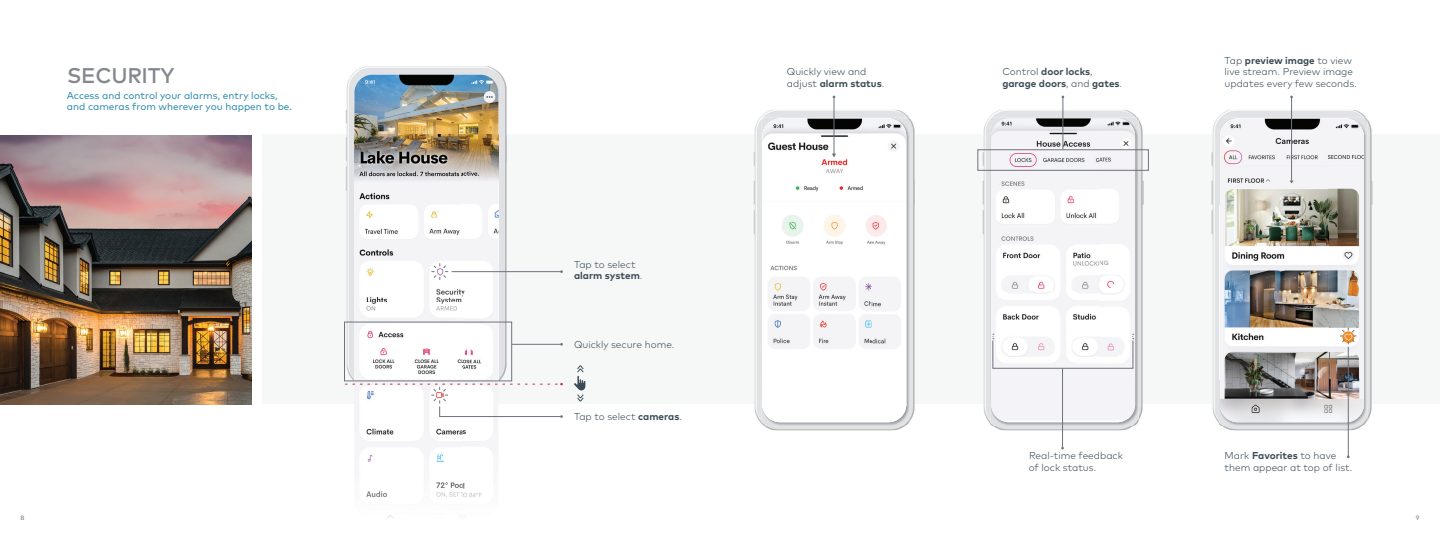
<style>
.page{position:relative;width:1440px;height:540px;background:#fff}
.page>*{position:absolute;margin:0;border:0;box-sizing:border-box;transform-origin:0 0}
.t1{font:500 21.25px "Mark Pro";letter-spacing:-.015em;color:#858790}
.t2{font:300 10px/11.2px "Mark Pro";color:#3a4b55}
.t3{font:10px/11.2px "Mark Pro";color:#2c8aab}
.t4{font:700 10px/11.2px "Mark Pro";color:#3a4b55}
.t5{font:6.25px "Mark Pro";color:#6d737d}
.s1{font-weight:700}
.s2{font-weight:300}
</style>
<div class="page">
<img style="left:0;top:135px;width:251px;height:270px">
<div style="left:262px;top:134px;width:1178px;height:270px;background:#f6f8f8"></div>
<img style="left:983px;top:110px;width:160px;height:320px">
<img style="left:982px;top:134px;width:162px;height:270px">
<img style="left:1212px;top:110px;width:160px;height:320px">
<img style="left:1211px;top:134px;width:161px;height:270px">
<img style="left:990px;top:134px;width:149px;height:270px">
<img style="left:991px;top:118px;width:144px;height:304px">
<img style="left:346px;top:66px;width:161px;height:256px">
<img style="left:354px;top:75px;width:144px;height:443px">
<img style="left:1219px;top:134px;width:148px;height:270px">
<img style="left:1220px;top:118px;width:144px;height:304px">
<img style="left:754px;top:110px;width:161px;height:320px">
<img style="left:754px;top:134px;width:161px;height:270px">
<img style="left:761px;top:134px;width:149px;height:270px">
<img style="left:762px;top:118px;width:144px;height:304px">
<hr style="left:1063px;top:97px;width:1px;height:53px;background:#6d737d">
<hr style="left:1348px;top:347px;width:1px;height:110px;background:#6d737d">
<svg style="left:431px;top:263px;width:18px;height:17px"></svg>
<svg style="left:977px;top:149px;width:172px;height:22px"></svg>
<hr style="left:1062px;top:369px;width:1px;height:79px;background:#6d737d">
<hr style="left:1291px;top:97px;width:1px;height:83px;background:#6d737d">
<svg style="left:1290px;top:180px;width:4px;height:3px"></svg>
<svg style="left:1339px;top:327px;width:18px;height:18px"></svg>
<hr style="left:452px;top:271px;width:110px;height:1px;background:#6d737d">
<svg style="left:574px;top:365px;width:11px;height:37px"></svg>
<svg style="left:344px;top:322px;width:219px;height:96px"></svg>
<hr style="left:834px;top:97px;width:1px;height:58px;background:#6d737d">
<h1 class="t1" style="left:67px;top:59px;width:109px">SECURITY</h1>
<p class="t3" style="left:67px;top:89px;width:227px">Access and control your alarms, entry locks, and cameras from wherever you happen to be.</p>
<p class="t2" style="left:574px;top:258px;width:70px">Tap to select <span class="s1">alarm system</span>.</p>
<p class="t2" style="left:574px;top:338px;width:102px">Quickly secure home.</p>
<p class="t2" style="left:574px;top:411px;width:109px">Tap to select <span class="s1">cameras</span>.</p>
<p class="t2" style="left:787px;top:65px;width:99px">Quickly view and adjust <span class="s1">alarm status</span>.</p>
<p class="t4" style="left:1002px;top:65px;width:121px"><span class="s2">Control</span> door locks<span class="s2">, </span>garage doors<span class="s2">, and</span> gates<span class="s2">.</span></p>
<p class="t2" style="left:1225px;top:54px;width:134px">Tap <span class="s1">preview image</span> to view live stream. Preview image updates every few seconds.</p>
<p class="t2" style="left:1029px;top:449px;width:96px">Real-time feedback of lock status.</p>
<p class="t2" style="left:1225px;top:449px;width:129px">Mark <span class="s1">Favorites</span> to have them appear at top of list.</p>
<p class="t5" style="left:21px;top:513px;width:5px">8</p>
<p class="t5" style="left:1416px;top:513px;width:5px">9</p>
</div>
